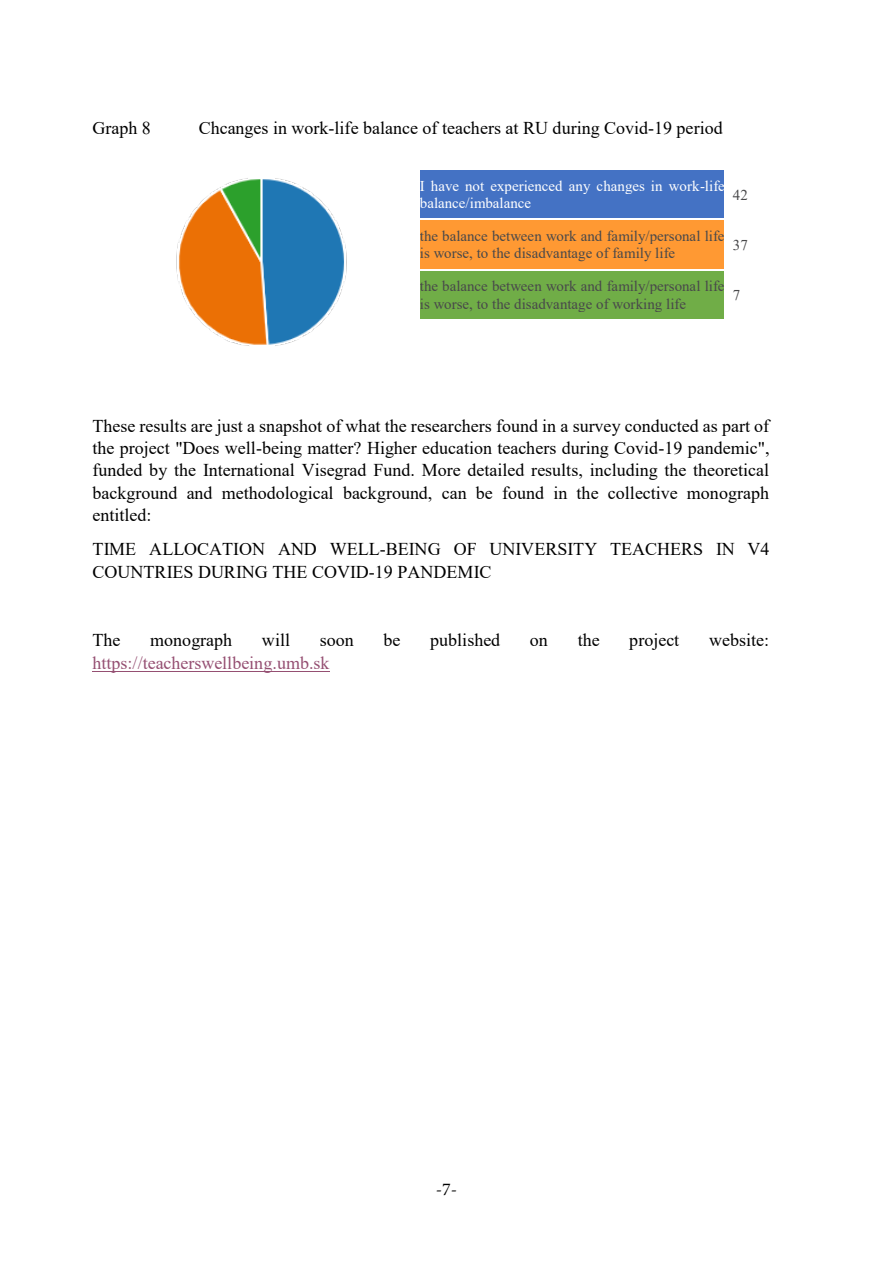
<style>
.page{position:relative;width:893px;height:1263px;background:#fff}
.page>*{position:absolute;margin:0;border:0;box-sizing:border-box;transform-origin:0 0}
.t1{font:18px/22.4px "Times New Roman";color:#000;text-align:justify}
.t2{font:18px "Times New Roman";color:#954f72}
.t3{font:18px "Minion Pro";color:#000}
.t4{font:15px/17.2px "Times New Roman";color:#48484a}
.t5{font:15px/17.2px "Times New Roman";color:#fff}
</style>
<div class="page">
<hr style="left:93px;top:671px;width:237px;height:1px;background:#954f72">
<div style="left:420px;top:177px;width:305px;height:17px;background:#4472c4"></div>
<div style="left:420px;top:194px;width:305px;height:17px;background:#4472c4"></div>
<div style="left:420px;top:211px;width:305px;height:7px;background:#4472c4"></div>
<div style="left:420px;top:170px;width:305px;height:7px;background:#4472c4"></div>
<div style="left:420px;top:227px;width:305px;height:17px;background:#f93"></div>
<div style="left:420px;top:244px;width:305px;height:18px;background:#f93"></div>
<div style="left:420px;top:262px;width:305px;height:6px;background:#f93"></div>
<div style="left:420px;top:220px;width:305px;height:7px;background:#f93"></div>
<div style="left:420px;top:277px;width:305px;height:18px;background:#70ad47"></div>
<div style="left:420px;top:295px;width:305px;height:17px;background:#70ad47"></div>
<div style="left:420px;top:312px;width:305px;height:7px;background:#70ad47"></div>
<div style="left:420px;top:271px;width:305px;height:6px;background:#70ad47"></div>
<img style="left:176px;top:178px;width:254px;height:168px">
<p class="t1" style="left:93px;top:116px;width:60px">Graph 8</p>
<p class="t1" style="left:199px;top:116px;width:525px">Chcanges in work-life balance of teachers at RU during Covid-19 period</p>
<p class="t5" style="left:420px;top:177px;width:306px">I have not experienced any changes in work-life balance/imbalance</p>
<p class="t4" style="left:733px;top:185px;width:17px">42</p>
<p class="t4" style="left:420px;top:227px;width:306px">the balance between work and family/personal life is worse, to the disadvantage of family life</p>
<p class="t4" style="left:733px;top:236px;width:17px">37</p>
<p class="t4" style="left:420px;top:277px;width:306px">the balance between work and family/personal life is worse, to the disadvantage of working life</p>
<p class="t4" style="left:733px;top:286px;width:9px">7</p>
<p class="t1" style="left:93px;top:414px;width:679px">These results are just a snapshot of what the researchers found in a survey conducted as part of the project "Does well-being matter? Higher education teachers during Covid-19 pandemic", funded by the International Visegrad Fund. More detailed results, including the theoretical background and methodological background, can be found in the collective monograph entitled:</p>
<p class="t1" style="left:93px;top:538px;width:678px">TIME ALLOCATION AND WELL-BEING OF UNIVERSITY TEACHERS IN V4<br>COUNTRIES DURING THE COVID-19 PANDEMIC</p>
<p class="t1" style="left:93px;top:629px;width:29px">The</p>
<p class="t1" style="left:150px;top:629px;width:83px">monograph</p>
<p class="t1" style="left:262px;top:629px;width:30px">will</p>
<p class="t1" style="left:320px;top:629px;width:36px">soon</p>
<p class="t1" style="left:383px;top:629px;width:18px">be</p>
<p class="t1" style="left:430px;top:629px;width:72px">published</p>
<p class="t1" style="left:530px;top:629px;width:19px">on</p>
<p class="t1" style="left:578px;top:629px;width:23px">the</p>
<p class="t1" style="left:629px;top:629px;width:51px">project</p>
<p class="t1" style="left:709px;top:629px;width:62px">website:</p>
<p class="t2" style="left:93px;top:650px;width:238px">https://teacherswellbeing.umb.sk</p>
<p class="t3" style="left:436px;top:1177px;width:23px">-7-</p>
</div>
